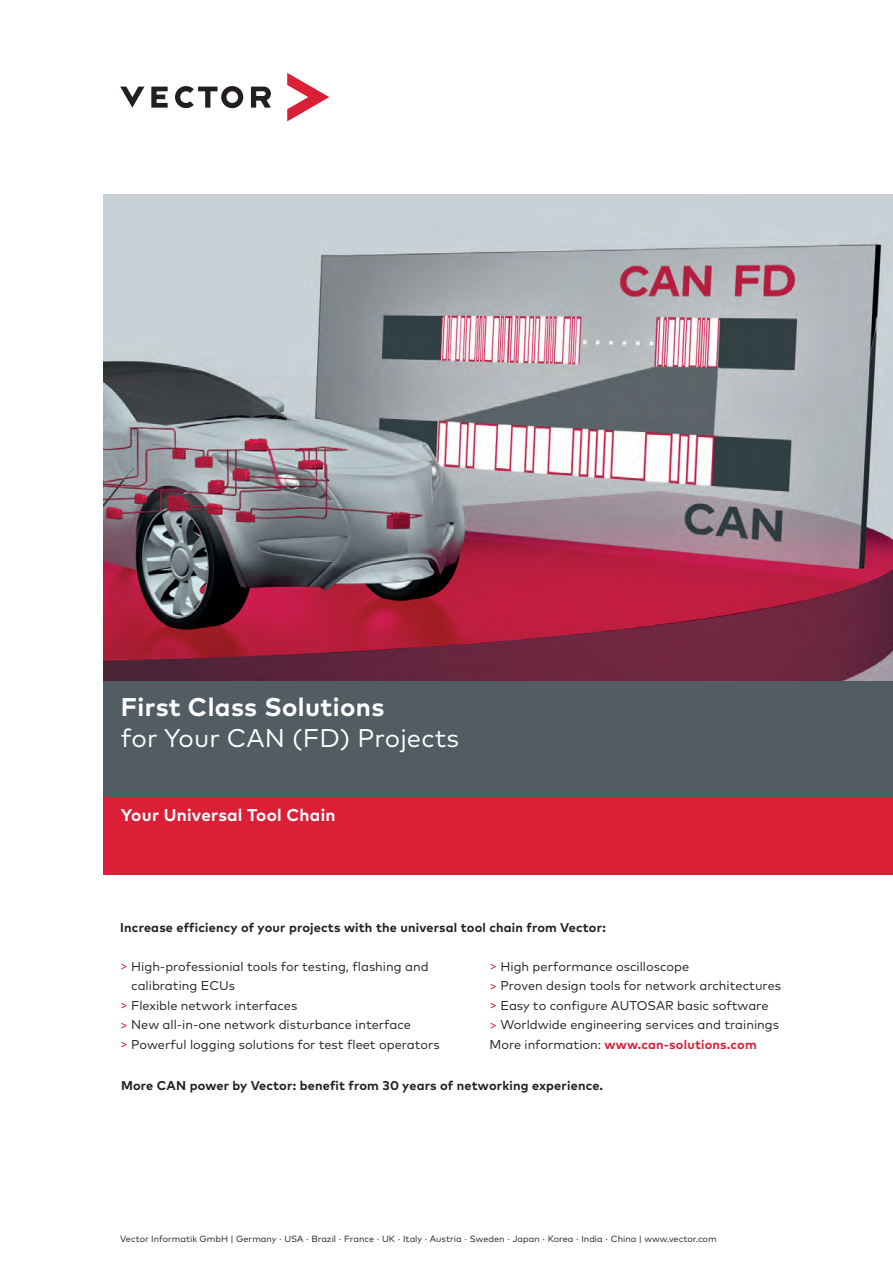
<style>
.page{position:relative;width:893px;height:1263px;background:#fff}
.page>*{position:absolute;margin:0;border:0;box-sizing:border-box;transform-origin:0 0}
.t1{font:25.65px "Mark Pro";letter-spacing:.005em;color:#fff}
.t2{font:700 25.65px "Mark Pro";letter-spacing:.015em;color:#fff}
.t3{font:700 17.1px "Mark Pro";letter-spacing:.015em;color:#fff}
.t4{font:12.75px/19.5px "Mark Pro";color:#231f20}
.t5{font:700 12.75px "Mark Pro";letter-spacing:.015em;color:#231f20}
.t6{font:9px "Mark Pro";color:#231f20}
.s1{color:#da1f37}
.s2{font-weight:700;color:#da1f37}
</style>
<div class="page">
<svg style="left:287px;top:73px;width:42px;height:48px"></svg>
<svg style="left:120px;top:86px;width:151px;height:22px"></svg>
<div style="left:103px;top:797px;width:790px;height:77px;background:#da1f37"></div>
<div style="left:103px;top:680px;width:790px;height:117px;background:#525d63"></div>
<img style="left:103px;top:194px;width:790px;height:486px">
<h1 class="t2" style="left:121px;top:687px;width:265px">First Class Solutions</h1>
<h1 class="t1" style="left:121px;top:718px;width:340px">for Your CAN (FD) Projects</h1>
<h2 class="t3" style="left:121px;top:802px;width:216px">Your Universal Tool Chain</h2>
<p class="t5" style="left:120px;top:918px;width:487px">Increase efficiency of your projects with the universal tool chain from Vector:</p>
<p class="t4" style="left:120px;top:956px;width:310px"><span class="s1">&gt;</span> High-professionial tools for testing, flashing and</p>
<p class="t4" style="left:131px;top:975px;width:105px">calibrating ECUs</p>
<p class="t4" style="left:120px;top:995px;width:179px"><span class="s1">&gt;</span> Flexible network interfaces</p>
<p class="t4" style="left:120px;top:1014px;width:292px"><span class="s1">&gt;</span> New all-in-one network disturbance interface</p>
<p class="t4" style="left:120px;top:1034px;width:321px"><span class="s1">&gt;</span> Powerful logging solutions for test fleet operators</p>
<p class="t4" style="left:489px;top:956px;width:293px"><span class="s1">&gt;</span> High performance oscilloscope<br><span class="s1">&gt;</span> Proven design tools for network architectures <span class="s1">&gt;</span> Easy to configure AUTOSAR basic software<br><span class="s1">&gt;</span> Worldwide engineering services and trainings More information: <span class="s2">www.can-solutions.com</span></p>
<p class="t5" style="left:121px;top:1075px;width:484px">More CAN power by Vector: benefit from 30 years of networking experience.</p>
<p class="t6" style="left:120px;top:1232px;width:598px">Vector Informatik GmbH | Germany · USA · Brazil · France · UK · Italy · Austria · Sweden · Japan · Korea · India · China | www.vector.com</p>
</div>
